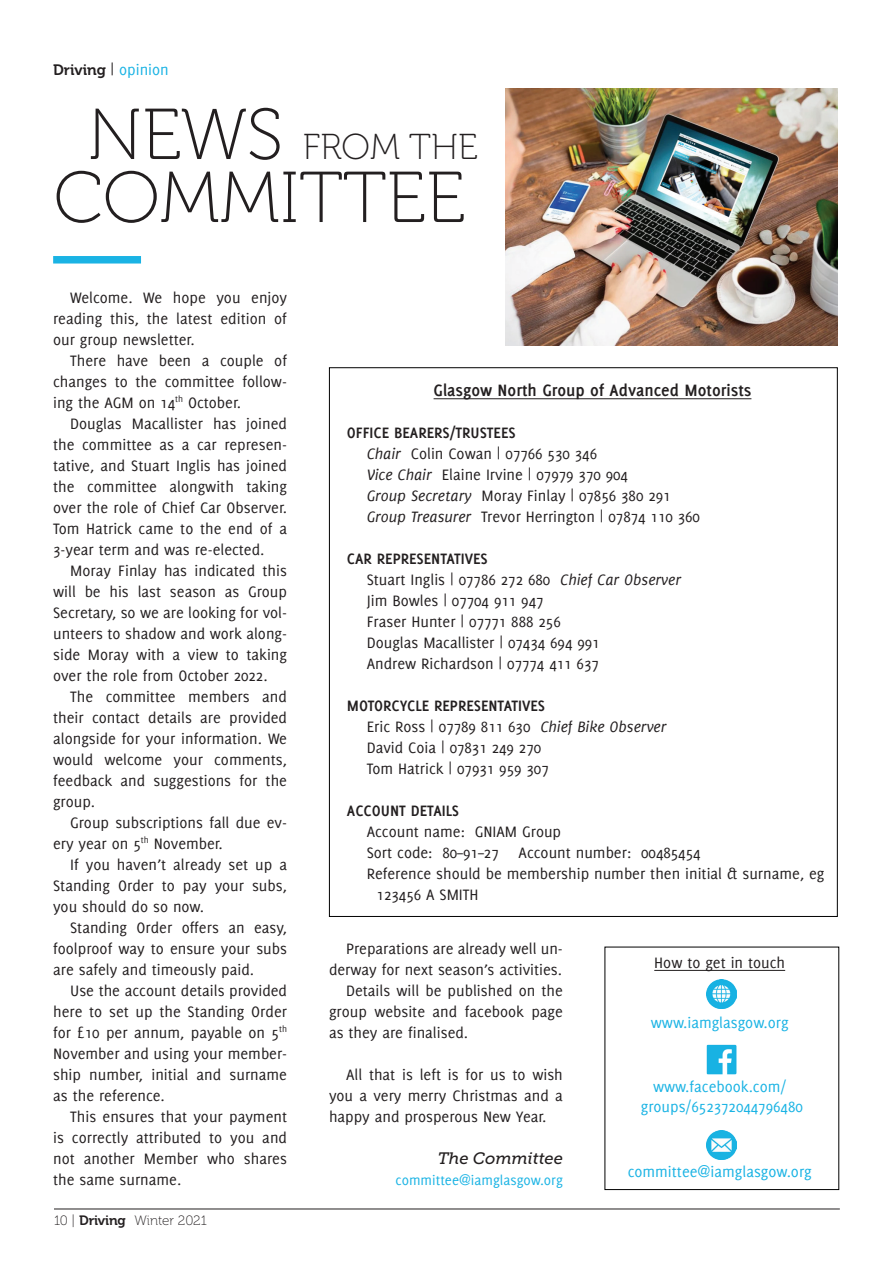
<style>
.page{position:relative;width:893px;height:1263px;background:#fff}
.page>*{position:absolute;margin:0;border:0;box-sizing:border-box;transform-origin:0 0}
.t1{font:72px "Museo 100";color:#231f20}
.t2{font:36px "Museo 100";color:#231f20}
.t3{font:700 18px "Delicious";color:#231f20}
.t4{font:16.5px/21px "Delicious";color:#231f20;text-align:justify}
.t5{font:16.5px/19.8px "Delicious";color:#1ab3e4;text-align:center}
.t6{font:700 16.5px "Delicious";color:#231f20}
.t7{font:italic 16.5px "Museo Slab 500";color:#231f20}
.t8{font:15px "Delicious";color:#1ab3e4}
.t9{font:15px "Museo 700";color:#231f20}
.t10{font:13.5px "Museo 100";color:#231f20}
.s1{font-family:"Delicious";font-size:16.5px}
.s2{font-family:"Delicious";font-size:16.5px;color:#1ab3e4}
.s3{font-family:"Museo 700"}
.s4{font-weight:700}
.s5{font-style:italic}
</style>
<div class="page">
<hr style="left:434px;top:398px;width:317px;height:1px;background:#231f20">
<hr style="left:54px;top:1209px;width:786px;height:1px;background:#231f20">
<div style="left:53px;top:256px;width:88px;height:7px;background:#1ab3e4"></div>
<hr style="left:654px;top:970px;width:131px;height:1px;background:#231f20">
<img style="left:707px;top:1045px;width:30px;height:30px">
<img style="left:707px;top:979px;width:30px;height:30px">
<img style="left:707px;top:1130px;width:30px;height:30px">
<img style="left:506px;top:89px;width:331px;height:256px">
<p class="t9" style="left:53px;top:61px;width:117px">Driving <span class="s1">|</span> <span class="s2">opinion</span></p>
<h1 class="t1" style="left:88px;top:96px;width:49px">NEWS</h1>
<h2 class="t2" style="left:303px;top:128px;width:45px">FROM</h2>
<h2 class="t2" style="left:409px;top:128px;width:24px">THE</h2>
<h1 class="t1" style="left:54px;top:159px;width:57px">COMM</h1>
<h1 class="t1" style="left:280px;top:159px;width:62px">ITTEE</h1>
<p class="t4" style="left:53px;top:287px;width:235px;text-indent:17px">Welcome. We hope you enjoy reading this, the latest edition of our group newsletter.</p>
<p class="t4" style="left:53px;top:350px;width:235px;text-indent:17px">There have been a couple of changes to the committee follow&shy;ing the AGM on 14<sup>th</sup> October.</p>
<p class="t4" style="left:53px;top:413px;width:235px;text-indent:17px">Douglas Macallister has joined the committee as a car represen&shy;tative, and Stuart Inglis has joined the committee alongwith taking over the role of Chief Car Observer.<br>Tom Hatrick came to the end of a 3-year term and was re-elected.</p>
<p class="t4" style="left:53px;top:560px;width:235px;text-indent:17px">Moray Finlay has indicated this will be his last season as Group Secretary, so we are looking for vol&shy;unteers to shadow and work along&shy;side Moray with a view to taking over the role from October 2022.</p>
<p class="t4" style="left:53px;top:686px;width:235px;text-indent:17px">The committee members and their contact details are provided alongside for your information. We would welcome your comments, feedback and suggestions for the group.</p>
<p class="t4" style="left:53px;top:812px;width:235px;text-indent:17px">Group subscriptions fall due ev&shy;ery year on 5<sup>th</sup> November.</p>
<p class="t4" style="left:53px;top:854px;width:235px;text-indent:17px">If you haven’t already set up a Standing Order to pay your subs, you should do so now.</p>
<p class="t4" style="left:53px;top:917px;width:235px;text-indent:17px">Standing Order offers an easy, foolproof way to ensure your subs are safely and timeously paid.</p>
<p class="t4" style="left:53px;top:980px;width:235px;text-indent:17px">Use the account details provided here to set up the Standing Order for £10 per annum, payable on 5<sup>th </sup>November and using your member&shy;ship number, initial and surname as the reference.</p>
<p class="t4" style="left:53px;top:1106px;width:235px;text-indent:17px">This ensures that your payment is correctly attributed to you and not another Member who shares the same surname.</p>
<p class="t10" style="left:54px;top:1213px;width:154px">10 | <span class="s3">Driving</span> WINTER 2021</p>
<p class="t3" style="left:434px;top:380px;width:319px">GLASGOW NORTH GROUP OF ADVANCED MOTORISTS</p>
<p class="t4" style="left:367px;top:422px;width:335px;text-align:left;text-indent:27px"><span class="s4">BEARERS/TRUSTEES<br></span><span class="s5">Chair</span> Colin Cowan | 07766 530 346<br><span class="s5">Vice Chair</span> Elaine Irvine | 07979 370 904<br><span class="s5">Group Secretary</span> Moray Finlay | 07856 380 291<br><span class="s5">Group Treasurer</span> Trevor Herrington | 07874 110 360</p>
<p class="t4" style="left:367px;top:548px;width:316px;text-align:left;text-indent:-20px"><span class="s4">CAR REPRESENTATIVES<br></span>Stuart Inglis | 07786 272 680 <span class="s5">Chief Car Observer<br></span>Jim Bowles | 07704 911 947<br>Fraser Hunter | 07771 888 256<br>Douglas Macallister | 07434 694 991<br>Andrew Richardson | 07774 411 637</p>
<p class="t6" style="left:347px;top:696px;width:10px">MOTO</p>
<p class="t6" style="left:383px;top:696px;width:17px">RCYCLE</p>
<p class="t6" style="left:347px;top:423px;width:8px">OFFICE</p>
<p class="t4" style="left:367px;top:695px;width:301px;text-align:left;text-indent:67px"><span class="s4">REPRESENTATIVES<br></span>Eric Ross | 07789 811 630 <span class="s5">Chief Bike Observer<br></span>David Coia | 07831 249 270<br>Tom Hatrick | 07931 959 307</p>
<p class="t6" style="left:347px;top:801px;width:114px">ACCOUNT DETAILS</p>
<p class="t4" style="left:367px;top:821px;width:196px">Account name: GNIAM Group</p>
<p class="t4" style="left:367px;top:842px;width:335px">Sort code: 80–91–27 Account number: 00485454</p>
<p class="t4" style="left:367px;top:863px;width:459px">Reference should be membership number then initial &amp; surname, eg</p>
<p class="t4" style="left:377px;top:884px;width:103px">123456 A SMITH</p>
<p class="t4" style="left:346px;top:938px;width:218px">Preparations are already well un-</p>
<p class="t4" style="left:329px;top:959px;width:235px">derway for next season’s activities.</p>
<p class="t4" style="left:346px;top:980px;width:218px">Details will be published on the</p>
<p class="t4" style="left:329px;top:1001px;width:235px">group website and facebook page</p>
<p class="t4" style="left:329px;top:1022px;width:141px">as they are finalised.</p>
<p class="t4" style="left:329px;top:1064px;width:235px;text-indent:17px">All that is left is for us to wish you a very merry Christmas and a happy and prosperous New Year.</p>
<p class="t7" style="left:438px;top:1149px;width:126px">The Committee</p>
<p class="t8" style="left:396px;top:1172px;width:169px">committee@iamglasgow.org</p>
<p class="t4" style="left:654px;top:952px;width:132px">How to get in touch</p>
<p class="t5" style="left:651px;top:1012px;width:139px">www.iamglasgow.org</p>
<p class="t5" style="left:641px;top:1077px;width:163px">www.facebook.com/ groups/652372044796480</p>
<p class="t5" style="left:628px;top:1161px;width:186px">committee@iamglasgow.org</p>
</div>
